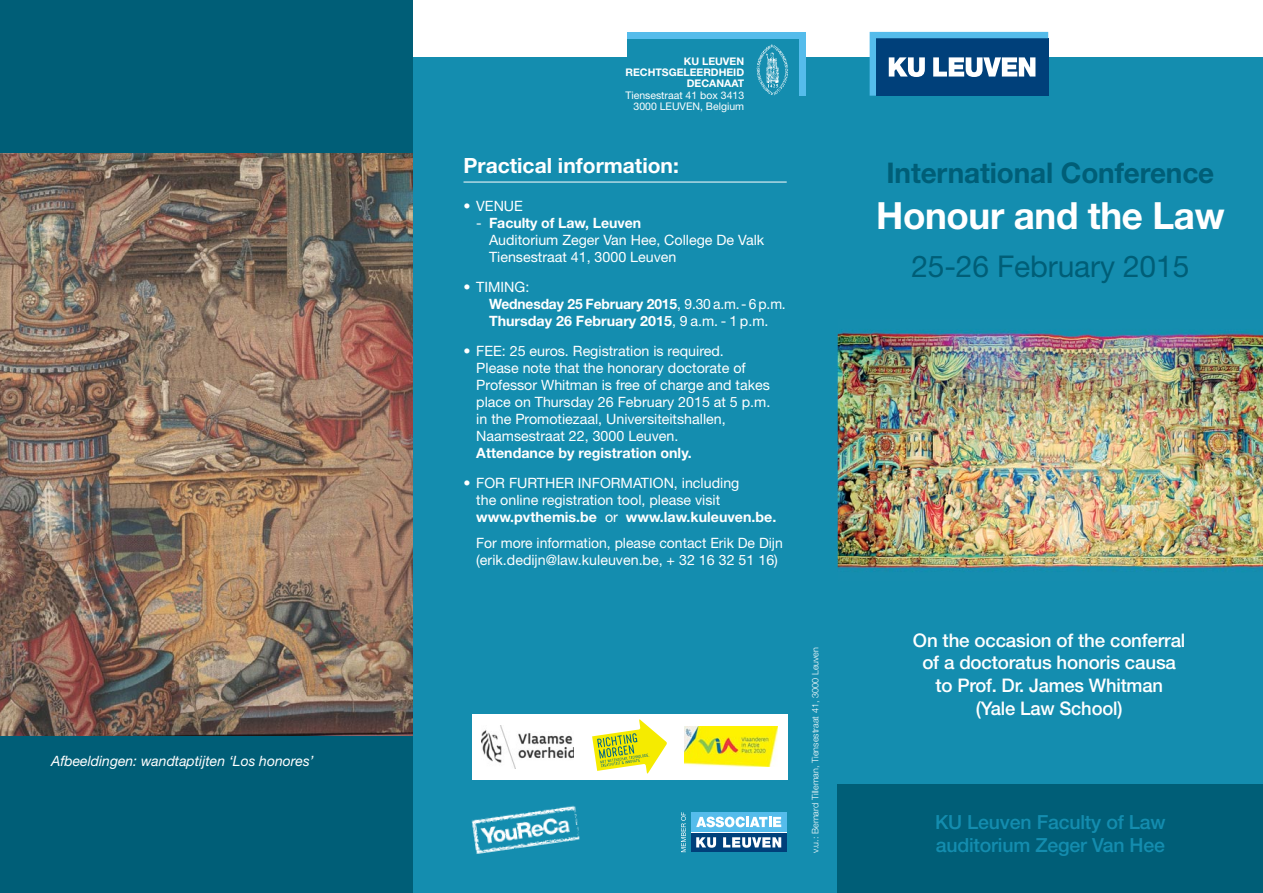
<style>
.page{position:relative;width:1263px;height:893px;background:#fff}
.page>*{position:absolute;margin:0;border:0;box-sizing:border-box;transform-origin:0 0}
.t1{font:700 37.5px "Helvetica Neue LT Std";letter-spacing:-.01em;color:#fff}
.t2{font:30px "Helvetica Neue LT Std";letter-spacing:-.005em;color:#005e77}
.t3{font:700 28.5px "Helvetica Neue LT Std";letter-spacing:-.005em;color:#005e77}
.t4{font:700 21px "Helvetica Neue LT Std";color:#fff}
.t5{font:500 19.5px/23.4px "Helvetica Neue LT Std";letter-spacing:-.01em;color:#148daf}
.t6{font:500 18.75px/22.5px "Helvetica Neue LT Std";letter-spacing:-.01em;color:#fff;text-align:center}
.t7{font:14.25px/17.1px "Helvetica Neue LT Std";color:#fff}
.t8{font:700 14.25px/17.1px "Helvetica Neue LT Std";color:#fff}
.t9{font:italic 14.25px "Helvetica Neue LT Std";color:#fff}
.t10{font:10.5px/11.2px "Helvetica Neue LT Std";color:#fff;text-align:right}
.t11{font:700 10.5px/11.2px "Helvetica Neue LT Std";color:#fff;text-align:right}
.t12{font:300 9px "Helvetica Neue LT Std";color:#fff}
.s1{font-weight:700}
.s2{font-weight:400}
</style>
<div class="page">
<svg style="left:412px;top:0;width:1px;height:57px"></svg>
<div style="left:412px;top:57px;width:426px;height:836px;background:#148daf"></div>
<div style="left:627px;top:32px;width:179px;height:64px;background:#148daf"></div>
<div style="left:799px;top:32px;width:7px;height:64px;background:#55bceb"></div>
<div style="left:627px;top:32px;width:179px;height:6px;background:#55bceb"></div>
<img style="left:757px;top:45px;width:31px;height:51px">
<hr style="left:463px;top:182px;width:324px;height:1px;background:#fff">
<div style="left:691px;top:812px;width:95px;height:20px;background:#55bceb"></div>
<svg style="left:696px;top:817px;width:85px;height:10px"></svg>
<div style="left:691px;top:833px;width:95px;height:19px;background:#00407a"></div>
<svg style="left:696px;top:837px;width:20px;height:11px"></svg>
<svg style="left:723px;top:837px;width:58px;height:11px"></svg>
<hr style="left:691px;top:832px;width:95px;height:1px;background:#fff">
<svg style="left:681px;top:812px;width:5px;height:40px"></svg>
<div style="left:0;top:0;width:412px;height:893px;background:#005e77"></div>
<img style="left:0;top:154px;width:412px;height:582px">
<div style="left:838px;top:57px;width:425px;height:836px;background:#148daf"></div>
<div style="left:838px;top:785px;width:425px;height:108px;background:#005e77"></div>
<img style="left:838px;top:331px;width:425px;height:239px">
<svg style="left:870px;top:32px;width:178px;height:64px;background:#326d9d"></svg>
<div style="left:472px;top:714px;width:315px;height:65px;background:#fff"></div>
<img style="left:481px;top:725px;width:93px;height:43px">
<img style="left:685px;top:726px;width:92px;height:41px">
<svg style="left:592px;top:719px;width:75px;height:54px"></svg>
<img style="left:471px;top:805px;width:109px;height:49px">
<p class="t9" style="left:51px;top:756px;width:264px">Afbeeldingen: wandtaptijten ‘Los honores’</p>
<p class="t11" style="left:625px;top:57px;width:120px">KU LEUVEN<br>RECHTSGELEERDHEID<br>DECANAAT</p>
<p class="t10" style="left:625px;top:90px;width:120px">Tiensestraat 41 box 3413<br>3000 LEUVEN, Belgium</p>
<h3 class="t4" style="left:463px;top:158px;width:217px">Practical information:</h3>
<p class="t7" style="left:463px;top:198px;width:61px">• VENUE</p>
<p class="t7" style="left:489px;top:216px;width:277px;text-indent:-13px">- <span class="s1">Faculty of Law, Leuven<br></span>Auditorium Zeger Van Hee, College De Valk<br>Tiensestraat 41, 3000 Leuven</p>
<p class="t8" style="left:489px;top:280px;width:298px;text-indent:-26px"><span class="s2">• TIMING:<br></span>Wednesday 25 February 2015<span class="s2">, 9.30 a.m.- 6 p.m.<br></span>Thursday 26 February 2015<span class="s2">, 9 a.m. - 1 p.m.</span></p>
<p class="t7" style="left:476px;top:344px;width:296px;text-indent:-13px">• FEE: 25 euros. Registration is required.<br>Please note that the honorary doctorate of Professor Whitman is free of charge and takes place on Thursday 26 February 2015 at 5 p.m. in the Promotiezaal, Universiteitshallen, Naamsestraat 22, 3000 Leuven.</p>
<p class="t8" style="left:476px;top:446px;width:217px">Attendance by registration only.</p>
<p class="t7" style="left:476px;top:476px;width:301px;text-indent:-13px">• FOR FURTHER INFORMATION, including<br>the online registration tool, please visit <span class="s1">www.pvthemis.be</span> or <span class="s1">www.law.kuleuven.be.</span></p>
<p class="t7" style="left:476px;top:536px;width:308px">For more information, please contact Erik De Dijn (erik.dedijn@law.kuleuven.be, + 32 16 32 51 16)</p>
<p class="t12" style="left:812px;top:853px;width:207px;rotate:-90deg">v.u.: Bernard Tilleman, Tiensestraat 41, 3000 Leuven</p>
<h3 class="t3" style="left:886px;top:163px;width:329px">International Conference</h3>
<h1 class="t1" style="left:876px;top:202px;width:350px">Honour and the Law</h1>
<h2 class="t2" style="left:911px;top:255px;width:279px">25-26 February 2015</h2>
<h3 class="t6" style="left:913px;top:631px;width:274px">On the occasion of the conferral of a doctoratus honoris causa to Prof. Dr. James Whitman<br>(Yale Law School)</h3>
<h3 class="t5" style="left:935px;top:813px;width:232px">KU Leuven Faculty of Law auditorium Zeger Van Hee</h3>
</div>
